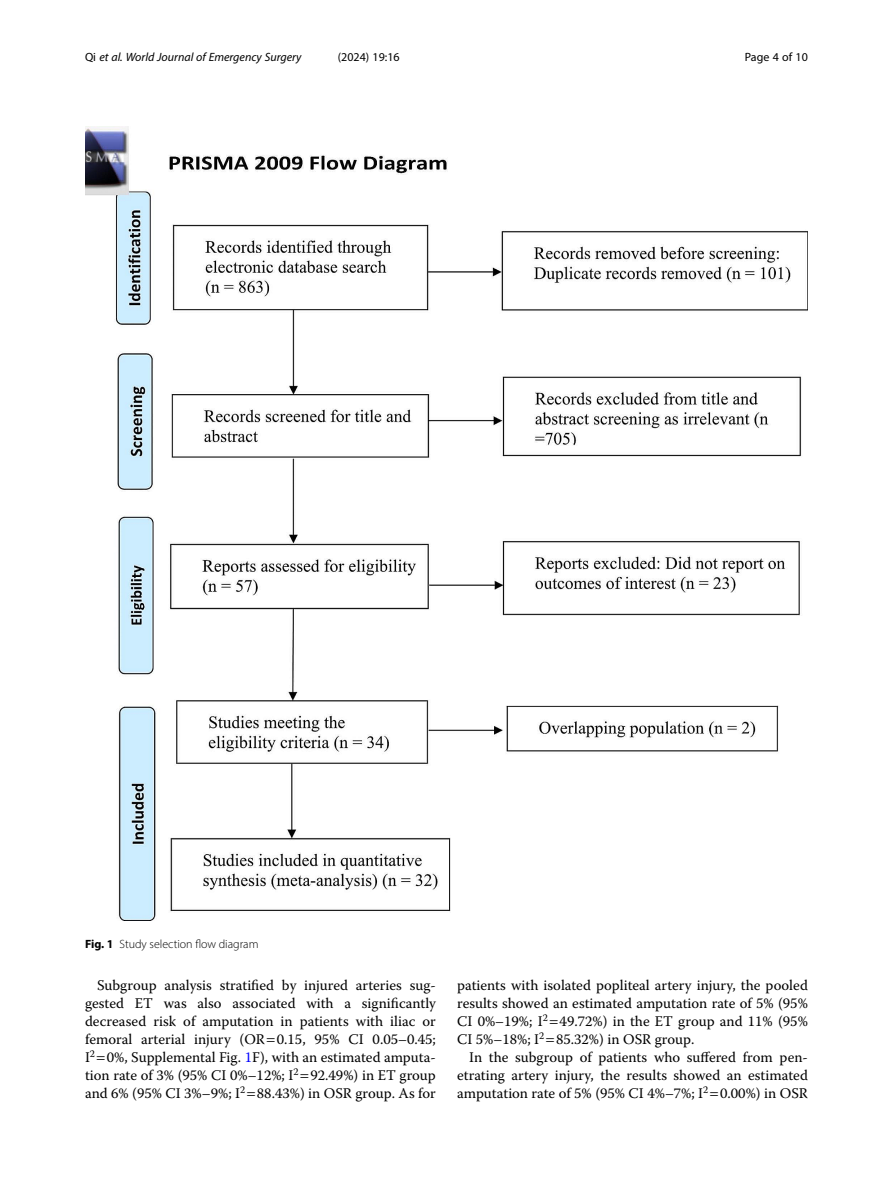
<style>
.page{position:relative;width:893px;height:1191px;background:#fff}
.page>*{position:absolute;margin:0;border:0;box-sizing:border-box;transform-origin:0 0}
.Body_Text_Indent{font:14.7px/18px "Warnock Pro";color:#000;text-align:justify}
.t1{font:italic 12px "Myriad Pro";color:#000}
.Figure_Caption{font:300 12px "Myriad Pro";color:#000}
.t2{font:12px "Myriad Pro";color:#000}
.s1{font-style:normal}
.s2{font-weight:700}
.s3{color:#00f}
</style>
<div class="page">
<img style="left:85px;top:126px;width:723px;height:795px">
<p class="t1" style="left:85px;top:50px;width:218px"><span class="s1">Qi</span> et al. World Journal of Emergency Surgery</p>
<p class="t2" style="left:338px;top:50px;width:63px">(2024) 19:16</p>
<p class="t2" style="left:745px;top:50px;width:65px">Page 4 of 10</p>
<p class="Figure_Caption" style="left:85px;top:936px;width:175px"><span class="s2">Fig. 1</span> Study selection flow diagram</p>
<p class="Body_Text_Indent" style="left:85px;top:976px;width:352px;text-indent:12px">Subgroup analysis stratified by injured arteries sug&shy;gested ET was also associated with a significantly decreased risk of amputation in patients with iliac or femoral arterial injury (OR 0.15, 95% CI 0.05–0.45; I<sup>2</sup> 0%, Supplemental Fig. <span class="s3">1</span>F), with an estimated amputa&shy;tion rate of 3% (95% CI 0%–12%; I<sup>2</sup> 92.49%) in ET group and 6% (95% CI 3%–9%; I<sup>2</sup> 88.43%) in OSR group. As for</p>
<p class="Body_Text_Indent" style="left:457px;top:976px;width:352px">patients with isolated popliteal artery injury, the pooled results showed an estimated amputation rate of 5% (95% CI 0%–19%; I<sup>2</sup> 49.72%) in the ET group and 11% (95% CI 5%–18%; I<sup>2</sup> 85.32%) in OSR group.</p>
<p class="Body_Text_Indent" style="left:457px;top:1048px;width:352px;text-indent:12px">In the subgroup of patients who suffered from pen&shy;etrating artery injury, the results showed an estimated amputation rate of 5% (95% CI 4%–7%; I<sup>2</sup> 0.00%) in OSR</p>
</div>
